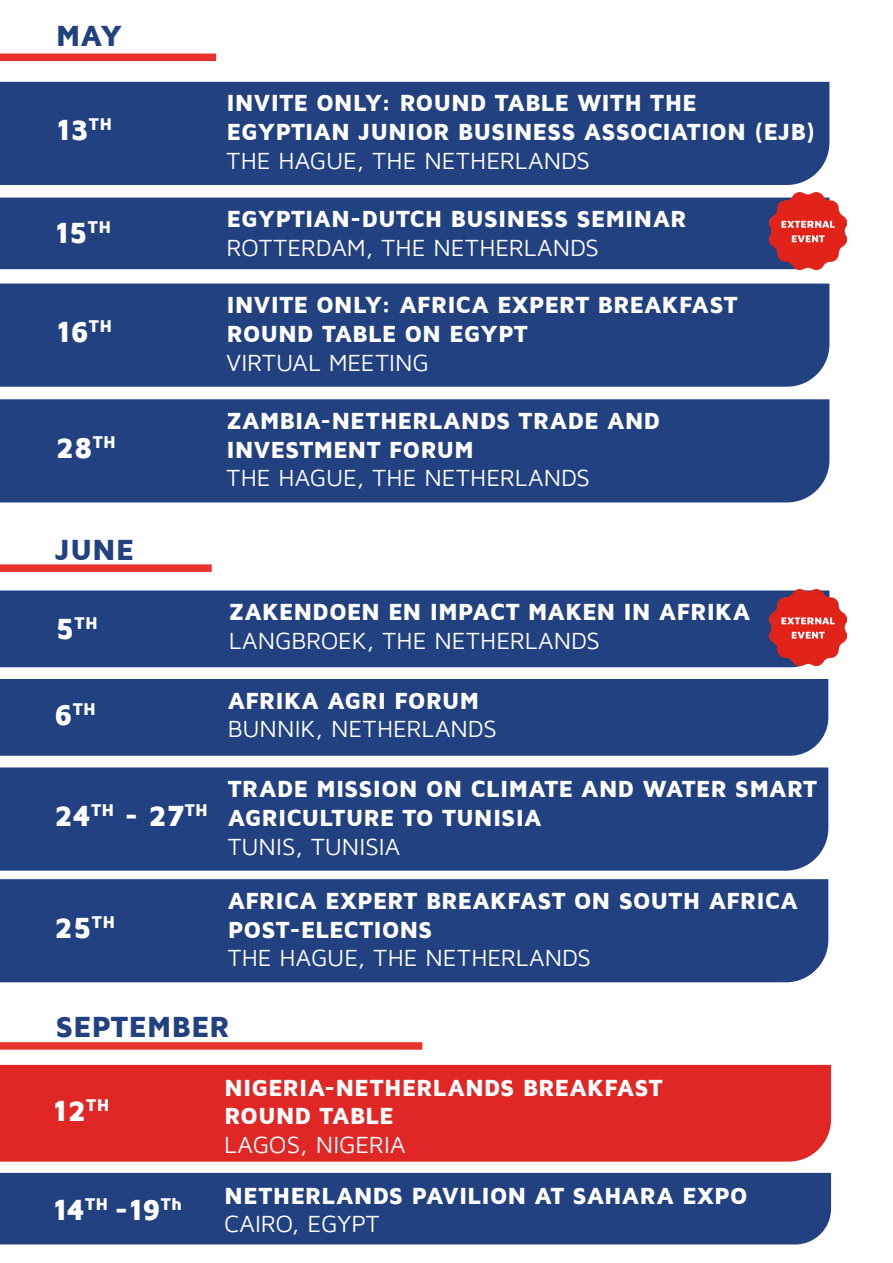
<style>
.page{position:relative;width:893px;height:1263px;background:#fff}
.page>*{position:absolute;margin:0;border:0;box-sizing:border-box;transform-origin:0 0}
.t1{font:900 30px "Maven Pro";letter-spacing:-.01em;color:#fff}
.t2{font:900 30px "Maven Pro";letter-spacing:-.005em;color:#214180}
.t3{font:900 24px/28.8px "Maven Pro";letter-spacing:-.005em;color:#fff}
.t4{font:24px "Maven Pro";color:#fff}
.t5{font:900 17.55px "Maven Pro";color:#fff}
.s1{font-size:30px}
</style>
<div class="page">
<div style="left:0;top:82px;width:829px;height:103px;background:#214180"></div>
<div style="left:0;top:198px;width:770px;height:71px;background:#214180"></div>
<div style="left:0;top:284px;width:829px;height:103px;background:#214180"></div>
<div style="left:0;top:399px;width:829px;height:103px;background:#214180"></div>
<div style="left:0;top:54px;width:216px;height:7px;background:#e9322b"></div>
<div style="left:0;top:590px;width:801px;height:77px;background:#214180"></div>
<div style="left:0;top:679px;width:828px;height:77px;background:#214180"></div>
<div style="left:0;top:767px;width:828px;height:104px;background:#214180"></div>
<div style="left:0;top:564px;width:212px;height:8px;background:#e9322b"></div>
<img style="left:770px;top:192px;width:76px;height:77px">
<img style="left:770px;top:589px;width:76px;height:77px">
<div style="left:0;top:879px;width:828px;height:103px;background:#214180"></div>
<div style="left:0;top:1042px;width:422px;height:8px;background:#e9322b"></div>
<div style="left:0;top:1173px;width:831px;height:71px;background:#214180"></div>
<div style="left:0;top:1065px;width:831px;height:96px;background:#e02726"></div>
<p class="t2" style="left:56px;top:19px;width:68px">MAY</p>
<p class="t1" style="left:56px;top:114px;width:58px">13<sup>TH</sup></p>
<p class="t1" style="left:55px;top:217px;width:58px">15<sup>TH</sup></p>
<p class="t1" style="left:56px;top:316px;width:58px">16<sup>TH</sup></p>
<p class="t1" style="left:56px;top:432px;width:62px">28<sup>TH</sup></p>
<p class="t2" style="left:55px;top:534px;width:81px">JUNE</p>
<p class="t5" style="left:56px;top:613px;width:44px"><span class="s1">5</span>TH</p>
<p class="t5" style="left:55px;top:699px;width:43px"><span class="s1">6</span>TH</p>
<p class="t1" style="left:55px;top:800px;width:155px">24<sup>TH</sup> - 27<sup>TH</sup></p>
<p class="t1" style="left:55px;top:911px;width:62px">25<sup>TH</sup></p>
<p class="t3" style="left:227px;top:89px;width:590px">INVITE ONLY: ROUND TABLE WITH THE<br>EGYPTIAN JUNIOR BUSINESS ASSOCIATION (EJB)</p>
<p class="t4" style="left:227px;top:148px;width:365px">THE HAGUE, THE NETHERLANDS</p>
<p class="t3" style="left:227px;top:205px;width:462px">EGYPTIAN-DUTCH BUSINESS SEMINAR</p>
<p class="t4" style="left:227px;top:235px;width:374px">ROTTERDAM, THE NETHERLANDS</p>
<p class="t3" style="left:227px;top:291px;width:512px">INVITE ONLY: AFRICA EXPERT BREAKFAST<br>ROUND TABLE ON EGYPT</p>
<p class="t4" style="left:227px;top:350px;width:203px">VIRTUAL MEETING</p>
<p class="t3" style="left:227px;top:406px;width:435px">ZAMBIA-NETHERLANDS TRADE AND<br>INVESTMENT FORUM</p>
<p class="t4" style="left:227px;top:466px;width:365px">THE HAGUE, THE NETHERLANDS</p>
<p class="t3" style="left:229px;top:598px;width:523px">ZAKENDOEN EN IMPACT MAKEN IN AFRIKA</p>
<p class="t4" style="left:229px;top:628px;width:373px">LANGBROEK, THE NETHERLANDS</p>
<p class="t3" style="left:228px;top:686px;width:253px">AFRIKA AGRI FORUM</p>
<p class="t4" style="left:228px;top:717px;width:271px">BUNNIK, NETHERLANDS</p>
<p class="t3" style="left:228px;top:775px;width:591px">TRADE MISSION ON CLIMATE AND WATER SMART<br>AGRICULTURE TO TUNISIA</p>
<p class="t4" style="left:228px;top:834px;width:174px">TUNIS, TUNISIA</p>
<p class="t3" style="left:228px;top:886px;width:572px">AFRICA EXPERT BREAKFAST ON SOUTH AFRICA<br>POST-ELECTIONS</p>
<p class="t4" style="left:228px;top:946px;width:365px">THE HAGUE, THE NETHERLANDS</p>
<p class="t2" style="left:55px;top:1010px;width:176px">SEPTEMBER</p>
<p class="t1" style="left:52px;top:1094px;width:59px">12<sup>TH</sup></p>
<p class="t1" style="left:52px;top:1194px;width:131px">14<sup>TH</sup> -19<sup>Th</sup></p>
<p class="t3" style="left:224px;top:1073px;width:440px">NIGERIA-NETHERLANDS BREAKFAST<br>ROUND TABLE</p>
<p class="t4" style="left:224px;top:1132px;width:183px">LAGOS, NIGERIA</p>
<p class="t3" style="left:224px;top:1181px;width:525px">NETHERLANDS PAVILION AT SAHARA EXPO</p>
<p class="t4" style="left:224px;top:1212px;width:157px">CAIRO, EGYPT</p>
</div>
